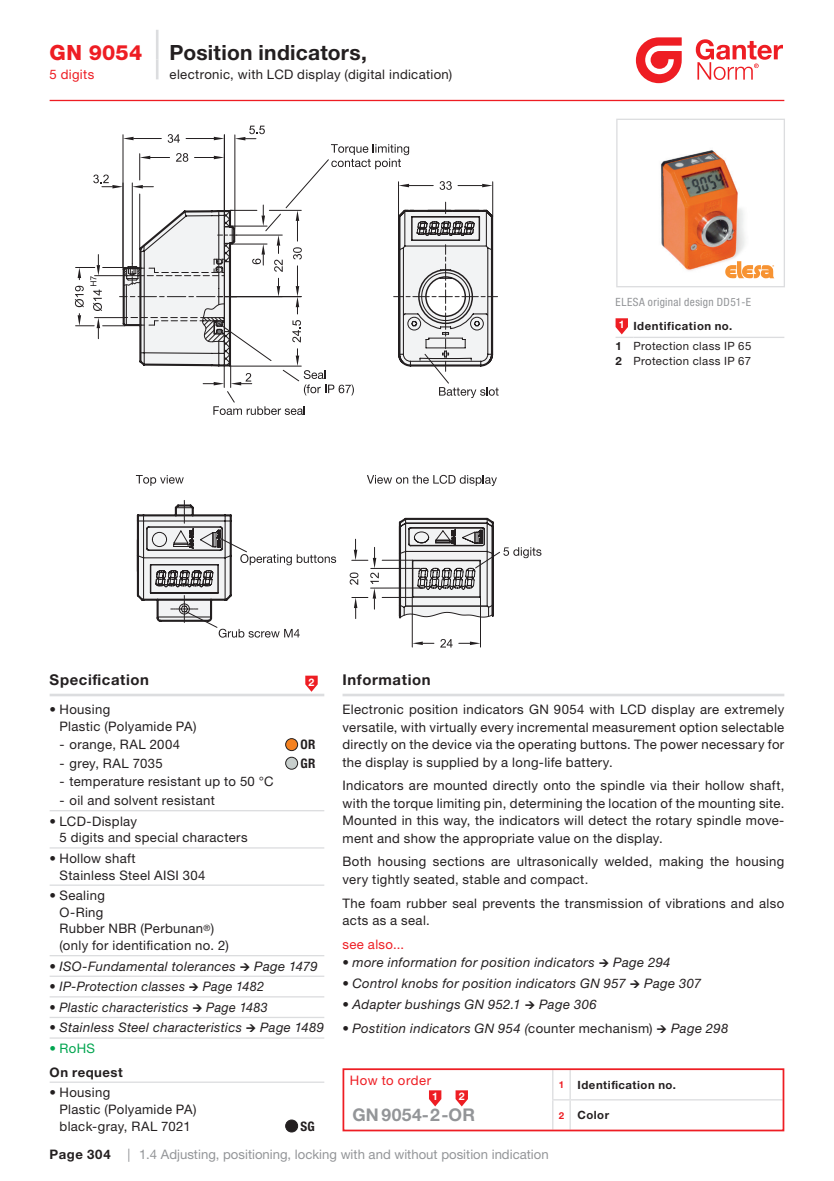
<style>
.page{position:relative;width:834px;height:1181px;background:#fff}
.page>*{position:absolute;margin:0;border:0;box-sizing:border-box;transform-origin:0 0}
.t1{font:700 21px "Helvetica Neue LTW1 G";letter-spacing:.01em;color:#231f20}
.t2{font:800 21px "Helvetica Neue LT Pro";letter-spacing:.01em;color:#ee1d23}
.t3{font:700 17.5px "Helvetica Neue LTW1 G";letter-spacing:.025em;color:#939598}
.t4{font:700 14.88px "Helvetica Neue LTW1 G";letter-spacing:.04em;color:#231f20}
.t5{font:13.12px/17.5px "Helvetica Neue LTW1 G";letter-spacing:.025em;color:#231f20}
.t6{font:italic 13.12px "Helvetica Neue LTW1 G";letter-spacing:.03em;color:#231f20}
.t7{font:13.12px "Helvetica Neue LT Pro";color:#939598}
.t8{font:italic 13.12px "Helvetica Neue LTW1 G";letter-spacing:.03em;color:#231f20;scale:.96 1}
.t9{font:13.12px "Helvetica Neue LTW1 G";letter-spacing:.025em;color:#ee1d23}
.t10{font:700 13.12px "Helvetica Neue LTW1 G";letter-spacing:.04em;color:#231f20}
.t11{font:700 condensed 13.12px "Helvetica Neue LT Pro";color:#231f20}
.t12{font:13.12px "Helvetica Neue LTW1 G";color:#00a54f}
.t13{font:11.38px/19.4px "Helvetica Neue LTW1 G";letter-spacing:.035em;color:#231f20}
.t14{font:condensed 11.38px "Helvetica Neue LT Pro";letter-spacing:.03em;color:#939598}
.t15{font:700 11.38px "Helvetica Neue LTW1 G";letter-spacing:.045em;color:#231f20}
.t16{font:700 10.5px "Helvetica Neue LTW1 G";color:#fff}
.s1{font-weight:700}
.s2{font-family:"Helvetica Neue LT Pro"}
.s3{font-style:normal}
.s4{font-size:9.62px;color:#ee1d23}
.s5{font-family:"Helvetica Neue LTW1 G"}
</style>
<div class="page">
<hr style="left:50px;top:100px;width:734px;height:1px;background:#ee1d23">
<svg style="left:635px;top:37px;width:46px;height:46px"></svg>
<svg style="left:695px;top:39px;width:87px;height:41px"></svg>
<hr style="left:156px;top:30px;width:2px;height:30px;background:#dcdddf">
<svg style="left:156px;top:60px;width:2px;height:19px"></svg>
<svg style="left:552px;top:1071px;width:18px;height:57px"></svg>
<hr style="left:570px;top:1099px;width:212px;height:1px;background:#dcdddf">
<div style="left:342px;top:1068px;width:442px;height:63px;border:2px solid #ee1d23"></div>
<svg style="left:429px;top:1090px;width:12px;height:16px"></svg>
<svg style="left:455px;top:1090px;width:13px;height:16px"></svg>
<hr style="left:633px;top:337px;width:151px;height:1px;background:#dcdddf">
<svg style="left:615px;top:318px;width:18px;height:20px"></svg>
<img style="left:660px;top:150px;width:115px;height:129px">
<div style="left:616px;top:119px;width:168px;height:168px;border:1px solid #dcdddf"></div>
<hr style="left:342px;top:693px;width:442px;height:3px;background:#dcdddf">
<hr style="left:50px;top:810px;width:274px;height:1px;background:#dcdddf">
<hr style="left:50px;top:847px;width:274px;height:1px;background:#dcdddf">
<hr style="left:50px;top:884px;width:274px;height:2px;background:#dcdddf">
<hr style="left:50px;top:955px;width:274px;height:1px;background:#dcdddf">
<hr style="left:50px;top:975px;width:274px;height:2px;background:#dcdddf">
<hr style="left:50px;top:996px;width:274px;height:1px;background:#dcdddf">
<hr style="left:50px;top:1016px;width:274px;height:2px;background:#dcdddf">
<hr style="left:50px;top:1037px;width:274px;height:1px;background:#dcdddf">
<div style="left:285px;top:738px;width:12px;height:12px;background:#f58220;border-radius:50%"></div>
<div style="left:285px;top:738px;width:13px;height:13px;border:1px solid #231f20;border-radius:50%"></div>
<div style="left:285px;top:757px;width:12px;height:12px;background:#c7cecc;border-radius:50%"></div>
<div style="left:285px;top:757px;width:13px;height:12px;border:1px solid #231f20;border-radius:50%"></div>
<hr style="left:50px;top:693px;width:274px;height:3px;background:#dcdddf">
<svg style="left:305px;top:675px;width:12px;height:17px"></svg>
<div style="left:285px;top:1120px;width:12px;height:12px;background:#231f20;border-radius:50%"></div>
<div style="left:285px;top:1119px;width:13px;height:13px;border:1px solid #231f20;border-radius:50%"></div>
<hr style="left:50px;top:1081px;width:274px;height:2px;background:#dcdddf">
<svg style="left:725px;top:261px;width:49px;height:17px"></svg>
<svg style="left:75px;top:126px;width:466px;height:521px"></svg>
<h1 class="t2" style="left:50px;top:40px;width:94px">GN 9054</h1>
<h1 class="t1" style="left:169px;top:39px;width:199px">Position indicators,</h1>
<p class="t9" style="left:50px;top:67px;width:46px">5 digits</p>
<p class="t5" style="left:170px;top:66px;width:284px">electronic, with LCD display (digital indication)</p>
<p class="t4" style="left:50px;top:670px;width:101px">Specification</p>
<p class="t16" style="left:308px;top:675px;width:7px">2</p>
<p class="t4" style="left:342px;top:670px;width:89px">Information</p>
<p class="t14" style="left:615px;top:295px;width:137px">ELESA original design DD51-E</p>
<p class="t13" style="left:615px;top:316px;width:137px"><sup>1</sup> <span class="s1">Identification no.<br>1</span> Protection class IP 65</p>
<p class="t13" style="left:615px;top:352px;width:137px"><span class="s1">2</span> Protection class IP 67</p>
<p class="t5" style="left:60px;top:701px;width:138px;line-height:16.6px;text-indent:-10px">• Housing<br>Plastic (Polyamide PA)</p>
<p class="t5" style="left:60px;top:736px;width:122px"><span class="s2">-</span> orange, RAL 2004</p>
<p class="t11" style="left:300px;top:736px;width:16px">OR</p>
<p class="t5" style="left:60px;top:754px;width:105px"><span class="s2">-</span> grey, RAL 7035</p>
<p class="t11" style="left:300px;top:755px;width:16px">GR</p>
<p class="t5" style="left:60px;top:773px;width:216px"><span class="s2">-</span> temperature resistant up to 50 °C</p>
<p class="t5" style="left:60px;top:791px;width:157px"><span class="s2">-</span> oil and solvent resistant</p>
<p class="t5" style="left:60px;top:812px;width:189px;line-height:16.6px;text-indent:-10px">• LCD-Display<br>5 digits and special characters</p>
<p class="t5" style="left:60px;top:850px;width:147px;line-height:16.6px;text-indent:-10px">• Hollow shaft<br>Stainless Steel AISI 304</p>
<p class="t5" style="left:60px;top:887px;width:171px;line-height:16.6px;text-indent:-10px">• Sealing<br>O-Ring<br>Rubber NBR (Perbunan<sup>®</sup>) (only for identification no. 2)</p>
<p class="t6" style="left:50px;top:958px;width:269px">• ISO-Fundamental tolerances → Page 1479</p>
<p class="t8" style="left:50px;top:978px;width:225px">• IP-Protection classes → Page 1482</p>
<p class="t8" style="left:50px;top:999px;width:229px">• Plastic characteristics → Page 1483</p>
<p class="t6" style="left:50px;top:1019px;width:276px">• Stainless Steel characteristics → Page 1489</p>
<p class="t12" style="left:50px;top:1040px;width:47px">• RoHS</p>
<p class="t10" style="left:50px;top:1063px;width:74px">On request</p>
<p class="t5" style="left:60px;top:1084px;width:138px;line-height:16.6px;text-indent:-10px">• Housing<br>Plastic (Polyamide PA) black-gray, RAL 7021</p>
<p class="t11" style="left:300px;top:1118px;width:16px">SG</p>
<p class="t5" style="left:342px;top:700px;width:443px;text-align:justify">Electronic position indicators GN 9054 with LCD display are extremely versatile, with virtually every incremental measurement option selectable directly on the device via the operating buttons. The power necessary for the display is supplied by a long-life battery.</p>
<p class="t5" style="left:342px;top:776px;width:443px;text-align:justify">Indicators are mounted directly onto the spindle via their hollow shaft, with the torque limiting pin, determining the location of the mounting site.<br>Mounted in this way, the indicators will detect the rotary spindle move&shy;ment and show the appropriate value on the display.</p>
<p class="t5" style="left:342px;top:853px;width:443px">Both housing sections are ultrasonically welded, making the housing very tightly seated, stable and compact.</p>
<p class="t5" style="left:342px;top:894px;width:443px">The foam rubber seal prevents the transmission of vibrations and also acts as a seal.</p>
<p class="t9" style="left:342px;top:936px;width:63px">see also...</p>
<p class="t6" style="left:342px;top:954px;width:329px">• more information for position indicators → Page 294</p>
<p class="t6" style="left:342px;top:975px;width:360px">• Control knobs for position indicators GN 957 → Page 307</p>
<p class="t6" style="left:342px;top:996px;width:256px">• Adapter bushings GN 952.1 → Page 306</p>
<p class="t6" style="left:342px;top:1020px;width:387px">• Postition indicators GN 954 (<span class="s3">counter mechanism)</span> → Page 298</p>
<p class="t9" style="left:350px;top:1072px;width:83px">How to order</p>
<p class="t16" style="left:432px;top:1090px;width:7px">1</p>
<p class="t16" style="left:459px;top:1090px;width:7px">2</p>
<h2 class="t3" style="left:352px;top:1104px;width:124px">GN 9054-2-OR</h2>
<p class="t15" style="left:558px;top:1078px;width:119px"><span class="s4">1</span> Identification no.</p>
<p class="t15" style="left:558px;top:1107px;width:52px"><span class="s4">2</span> Color</p>
<p class="t10" style="left:50px;top:1146px;width:62px">Page 304</p>
<p class="t7" style="left:128px;top:1147px;width:422px"><span class="s5">|</span> 1.4 Adjusting, positioning, locking with and without position indication</p>
</div>
